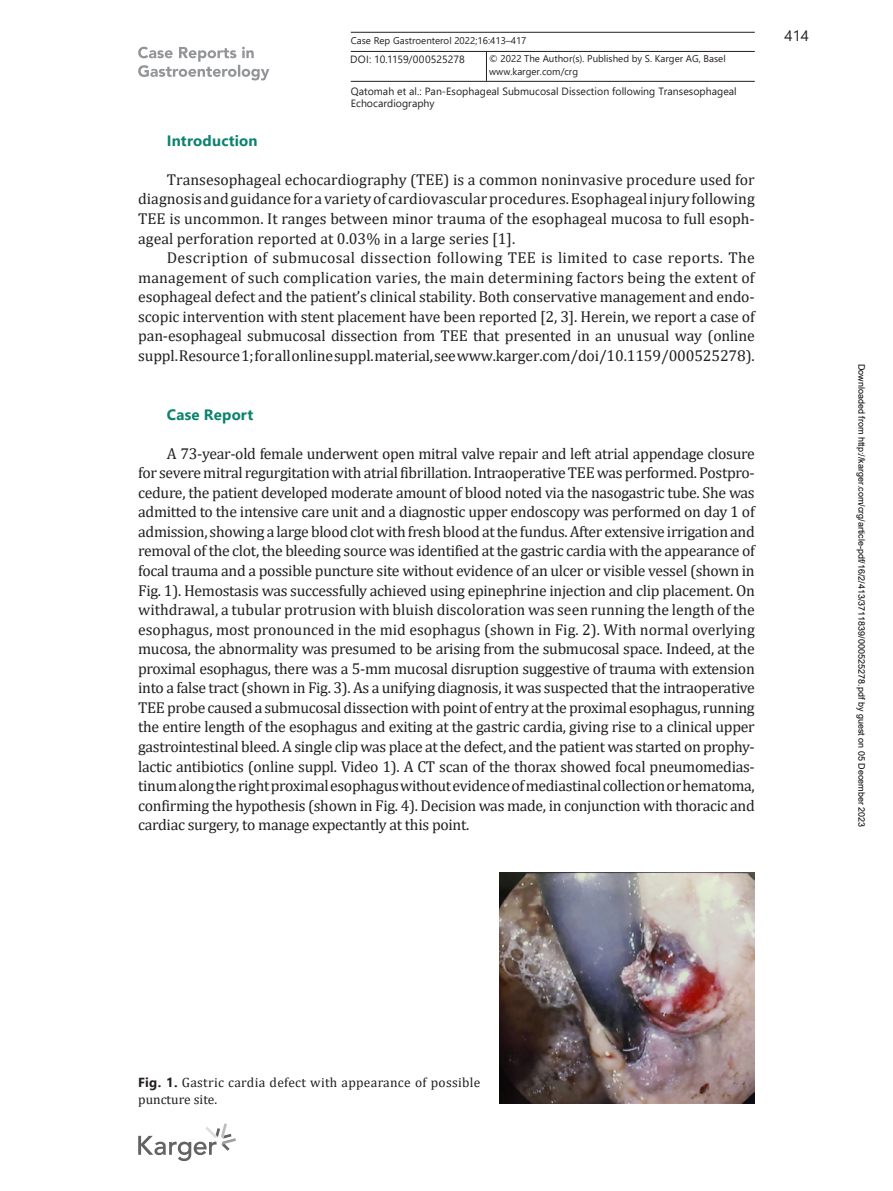
<style>
.page{position:relative;width:893px;height:1191px;background:#fff}
.page>*{position:absolute;margin:0;border:0;box-sizing:border-box;transform-origin:0 0}
.t1{font:15.75px/19.5px "Cambria";letter-spacing:-.01em;color:#231f20;text-align:justify}
.t2{font:700 15px "Segoe UI";letter-spacing:.015em;color:#0c8270}
.t3{font:15px "Segoe UI";color:#231f20}
.t4{font:13.5px/17.4px "Cambria";letter-spacing:.02em;color:#231f20}
.t5{font:10.5px/12px "Segoe UI";letter-spacing:.005em;color:#231f20}
.t6{font:9.75px "Segoe UI";color:#231f20}
.t7{font:9px "Arial";color:#000}
.s1{font-family:"Segoe UI";font-weight:700;font-size:13.2px}
</style>
<div class="page">
<svg style="left:138px;top:47px;width:131px;height:33px"></svg>
<hr style="left:351px;top:51px;width:404px;height:1px;background:#231f20">
<hr style="left:351px;top:81px;width:404px;height:1px;background:#231f20">
<hr style="left:351px;top:32px;width:404px;height:1px;background:#231f20">
<hr style="left:486px;top:51px;width:1px;height:30px;background:#231f20">
<svg style="left:138px;top:1123px;width:98px;height:38px"></svg>
<img style="left:499px;top:872px;width:256px;height:232px">
<p class="t6" style="left:351px;top:31px;width:177px">Case Rep Gastroenterol 2022;16:413–417</p>
<p class="t5" style="left:350px;top:52px;width:116px">DOI: 10.1159/000525278</p>
<p class="t6" style="left:489px;top:50px;width:238px">© 2022 The Author(s). Published by S. Karger AG, Basel</p>
<p class="t6" style="left:489px;top:62px;width:90px">www.karger.com/crg</p>
<p class="t5" style="left:351px;top:84px;width:387px">Qatomah et al.: Pan-Esophageal Submucosal Dissection following Transesophageal<br>Echocardiography</p>
<p class="t2" style="left:167px;top:126px;width:92px">Introduction</p>
<p class="t1" style="left:138px;top:170px;width:618px;text-indent:29px">Transesophageal echocardiography (TEE) is a common noninvasive procedure used for diagnosis and guidance for a variety of cardiovascular procedures. Esophageal injury following TEE is uncommon. It ranges between minor trauma of the esophageal mucosa to full esoph&shy;ageal perforation reported at 0.03% in a large series [1].</p>
<p class="t1" style="left:138px;top:248px;width:618px;text-indent:29px">Description of submucosal dissection following TEE is limited to case reports. The management of such complication varies, the main determining factors being the extent of esophageal defect and the patient’s clinical stability. Both conservative management and endo&shy;scopic intervention with stent placement have been reported [2, 3]. Herein, we report a case of pan-esophageal submucosal dissection from TEE that presented in an unusual way (online suppl. Resource 1; for all online suppl. material, see www.karger.com/doi/10.1159/000525278).</p>
<p class="t2" style="left:167px;top:400px;width:88px">Case Report</p>
<p class="t1" style="left:138px;top:443px;width:618px;text-indent:29px">A 73-year-old female underwent open mitral valve repair and left atrial appendage closure for severe mitral regurgitation with atrial fibrillation. Intraoperative TEE was performed. Postpro&shy;cedure, the patient developed moderate amount of blood noted via the nasogastric tube. She was admitted to the intensive care unit and a diagnostic upper endoscopy was performed on day 1 of admission, showing a large blood clot with fresh blood at the fundus. After extensive irrigation and removal of the clot, the bleeding source was identified at the gastric cardia with the appearance of focal trauma and a possible puncture site without evidence of an ulcer or visible vessel (shown in Fig. 1). Hemostasis was successfully achieved using epinephrine injection and clip placement. On withdrawal, a tubular protrusion with bluish discoloration was seen running the length of the esophagus, most pronounced in the mid esophagus (shown in Fig. 2). With normal overlying mucosa, the abnormality was presumed to be arising from the submucosal space. Indeed, at the proximal esophagus, there was a 5-mm mucosal disruption suggestive of trauma with extension into a false tract (shown in Fig. 3). As a unifying diagnosis, it was suspected that the intraoperative TEE probe caused a submucosal dissection with point of entry at the proximal esophagus, running the entire length of the esophagus and exiting at the gastric cardia, giving rise to a clinical upper gastrointestinal bleed. A single clip was place at the defect, and the patient was started on prophy&shy;lactic antibiotics (online suppl. Video 1). A CT scan of the thorax showed focal pneumomedias&shy;tinum along the right proximal esophagus without evidence of mediastinal collection or hematoma, confirming the hypothesis (shown in Fig. 4). Decision was made, in conjunction with thoracic and cardiac surgery, to manage expectantly at this point.</p>
<p class="t3" style="left:785px;top:22px;width:26px">414</p>
<p class="t7" style="left:865px;top:364px;width:465px;rotate:90deg">Downloaded from http://karger.com/crg/article-pdf/16/2/413/3711839/000525278.pdf by guest on 05 December 2023</p>
<p class="t4" style="left:138px;top:1073px;width:344px"><span class="s1">Fig. 1.</span> Gastric cardia defect with appearance of possible puncture site.</p>
</div>
